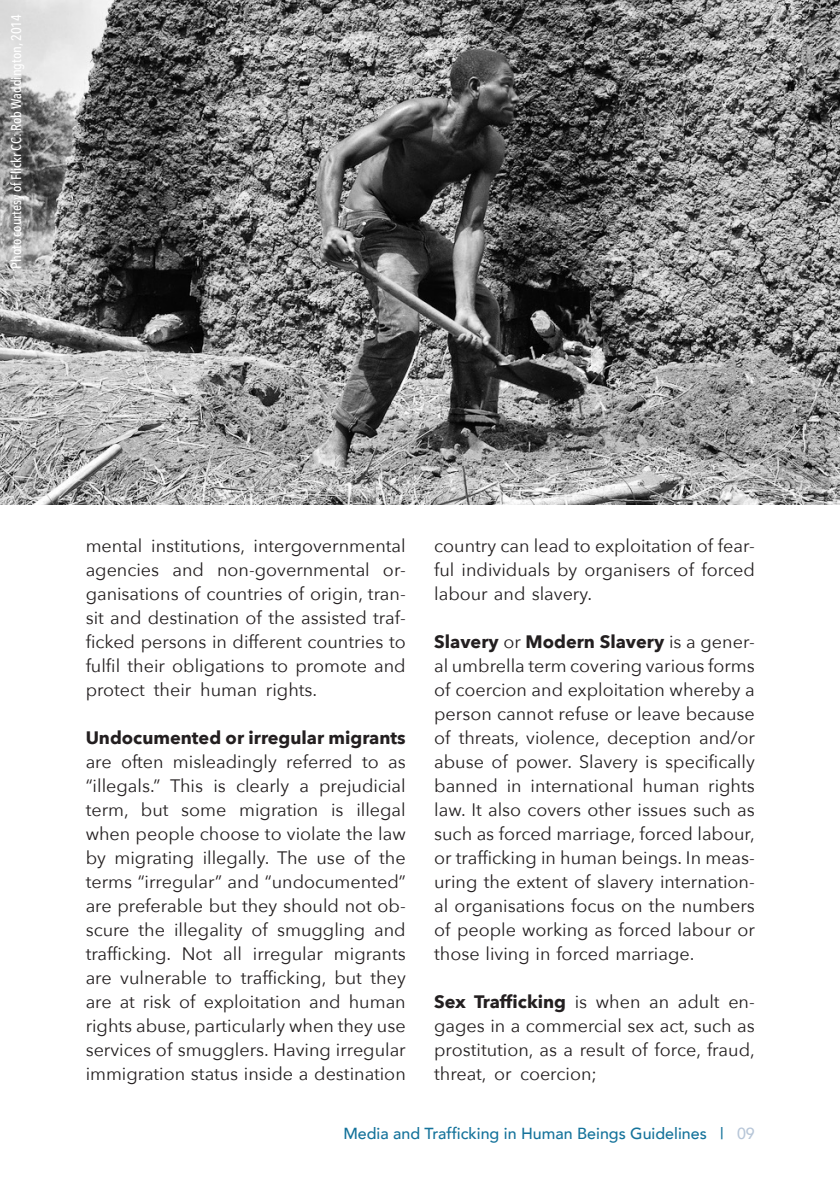
<style>
.page{position:relative;width:840px;height:1191px;background:#fff}
.page>*{position:absolute;margin:0;border:0;box-sizing:border-box;transform-origin:0 0}
.t1{font:18px/24px "Avenir Next";color:#231f20;text-align:justify}
.t2{font:700 18px "Avenir Next";color:#231f20}
.t3{font:500 16px "Avenir";color:#15739b}
.t4{font:500 14px "Avenir Next Condensed";color:#fff}
.s1{font-weight:700}
.s2{color:#b7c6d8}
</style>
<div class="page">
<img style="left:0;top:0;width:839px;height:504px">
<p class="t4" style="left:10px;top:269px;width:256px;rotate:-90deg">Photo courtesy of Flickr CC: Rob Waddington, 2014</p>
<p class="t1" style="left:86px;top:534px;width:321px">mental institutions, intergovernmental agencies and non-governmental or&shy;ganisations of countries of origin, tran&shy;sit and destination of the assisted traf&shy;ficked persons in different countries to fulfil their obligations to promote and protect their human rights.</p>
<p class="t2" style="left:86px;top:730px;width:321px">Undocumented or irregular migrants</p>
<p class="t1" style="left:86px;top:750px;width:321px">are often misleadingly referred to as “illegals.” This is clearly a prejudicial term, but some migration is illegal when people choose to violate the law by migrating illegally. The use of the terms “irregular” and “undocumented” are preferable but they should not ob&shy;scure the illegality of smuggling and trafficking. Not all irregular migrants are vulnerable to trafficking, but they are at risk of exploitation and human rights abuse, particularly when they use services of smugglers. Having irregular immigration status inside a destination</p>
<p class="t1" style="left:434px;top:534px;width:322px">country can lead to exploitation of fear&shy;ful individuals by organisers of forced labour and slavery.</p>
<p class="t1" style="left:434px;top:630px;width:322px"><span class="s1">Slavery</span> or <span class="s1">Modern Slavery</span> is a gener&shy;al umbrella term covering various forms of coercion and exploitation whereby a person cannot refuse or leave because of threats, violence, deception and/or abuse of power. Slavery is specifically banned in international human rights law. It also covers other issues such as such as forced marriage, forced labour, or trafficking in human beings. In meas&shy;uring the extent of slavery internation&shy;al organisations focus on the numbers of people working as forced labour or those living in forced marriage.</p>
<p class="t1" style="left:434px;top:989px;width:322px"><span class="s1">Sex Trafficking</span> is when an adult en&shy;gages in a commercial sex act, such as prostitution, as a result of force, fraud, threat, or coercion;</p>
<p class="t3" style="left:343px;top:1119px;width:413px">Media and Trafficking in Human Beings Guidelines | <span class="s2">09</span></p>
</div>
